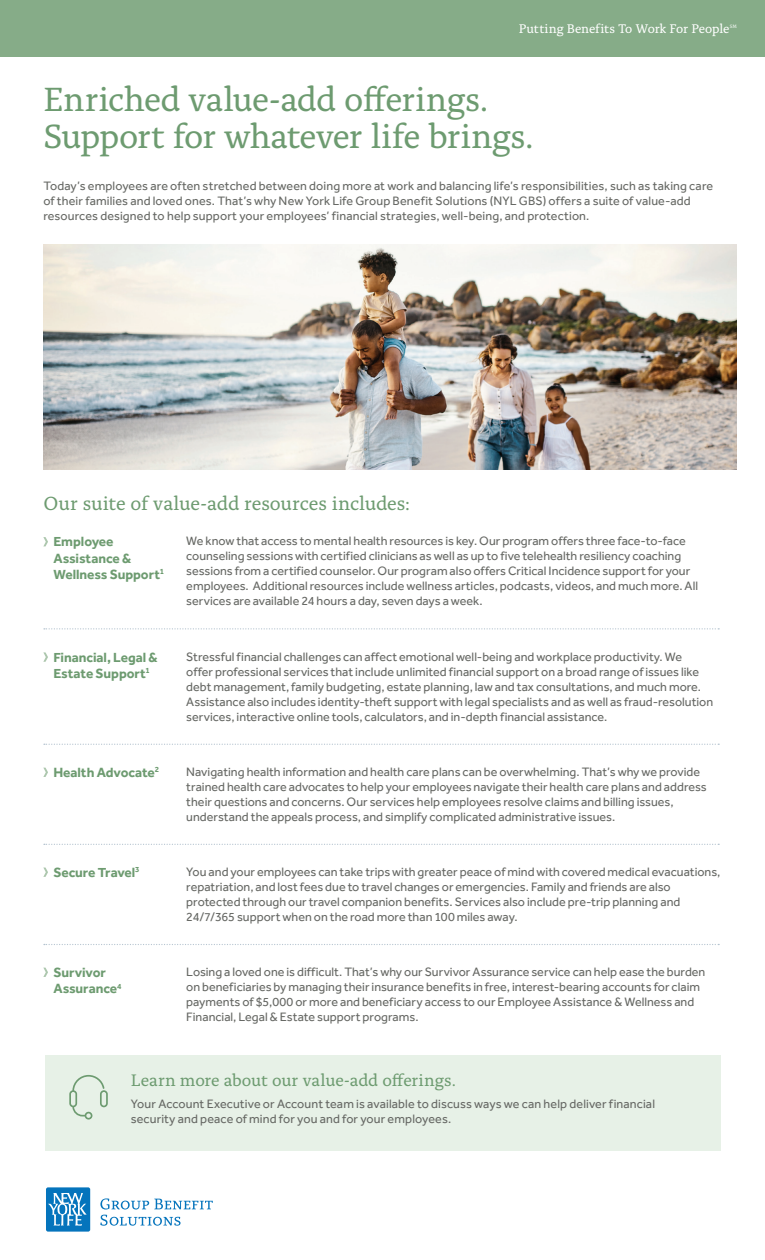
<style>
.page{position:relative;width:765px;height:1260px;background:#fff}
.page>*{position:absolute;margin:0;border:0;box-sizing:border-box;transform-origin:0 0}
.t1{font:35.25px/37.9px "Alda Pro";letter-spacing:-.02em;color:#6d9b70}
.fs_topic_alda_bold_r{font:20px "Alda Pro";letter-spacing:-.01em;color:#6d9b70}
._32_32White_headline{font:17.5px "Alda Pro";letter-spacing:-.01em;color:#6d9b70}
.fs_topic_alda_bold_r-2{font:700 13.75px/16.2px "Effra Pro";letter-spacing:-.005em;color:#6d9b70}
.fs_topic_alda_bold_r-3{font:13.12px "Alda Pro";letter-spacing:-.01em;color:#fff}
.fs_topic_alda_bold_r-4{font:12.5px/15px "Effra Pro";color:#666864}
.fs_topic_alda_bold_r-5{font:5px "Alda Pro";color:#fff;scale:.96 1}
</style>
<div class="page">
<img style="left:43px;top:245px;width:694px;height:225px">
<svg style="left:44px;top:628px;width:675px;height:1px"></svg>
<svg style="left:44px;top:844px;width:675px;height:1px"></svg>
<svg style="left:43px;top:537px;width:5px;height:9px"></svg>
<svg style="left:43px;top:768px;width:5px;height:9px"></svg>
<svg style="left:43px;top:652px;width:5px;height:10px"></svg>
<svg style="left:43px;top:868px;width:5px;height:9px"></svg>
<svg style="left:43px;top:968px;width:5px;height:9px"></svg>
<svg style="left:44px;top:744px;width:675px;height:1px"></svg>
<svg style="left:44px;top:944px;width:675px;height:1px"></svg>
<svg style="left:100px;top:1198px;width:113px;height:28px"></svg>
<div style="left:46px;top:1187px;width:44px;height:45px;background:#0574bc;border-radius:2px"></div>
<svg style="left:48px;top:1193px;width:39px;height:33px"></svg>
<div style="left:0;top:0;width:765px;height:56px;background:#86ac88"></div>
<div style="left:45px;top:1055px;width:676px;height:96px;background:#e7f1e7"></div>
<svg style="left:69px;top:1075px;width:39px;height:45px"></svg>
<p class="fs_topic_alda_bold_r-3" style="left:519px;top:19px;width:212px">Putting Benefits To Work For People</p>
<p class="fs_topic_alda_bold_r-5" style="left:730px;top:22px;width:9px">SM</p>
<p class="t1" style="left:43px;top:77px;width:492px">Enriched value-add offerings.<br>Support for whatever life brings.</p>
<p class="fs_topic_alda_bold_r-4" style="left:43px;top:178px;width:671px">Today’s employees are often stretched between doing more at work and balancing life’s responsibilities, such as taking care of their families and loved ones. That’s why New York Life Group Benefit Solutions (NYL GBS) offers a suite of value-add resources designed to help support your employees’ financial strategies, well-being, and protection.</p>
<p class="fs_topic_alda_bold_r" style="left:43px;top:489px;width:368px">Our suite of value-add resources includes:</p>
<p class="fs_topic_alda_bold_r-2" style="left:53px;top:533px;width:112px">Employee<br>Assistance &amp;<br>Wellness Support<sup>1</sup></p>
<p class="fs_topic_alda_bold_r-4" style="left:186px;top:534px;width:513px">We know that access to mental health resources is key. Our program offers three face-to-face counseling sessions with certified clinicians as well as up to five telehealth resiliency coaching sessions from a certified counselor. Our program also offers Critical Incidence support for your employees. Additional resources include wellness articles, podcasts, videos, and much more. All services are available 24 hours a day, seven days a week.</p>
<p class="fs_topic_alda_bold_r-2" style="left:53px;top:649px;width:106px">Financial, Legal &amp;<br>Estate Support<sup>1</sup></p>
<p class="fs_topic_alda_bold_r-4" style="left:186px;top:649px;width:528px">Stressful financial challenges can affect emotional well-being and workplace productivity. We<br>offer professional services that include unlimited financial support on a broad range of issues like debt management, family budgeting, estate planning, law and tax consultations, and much more.<br>Assistance also includes identity-theft support with legal specialists and as well as fraud-resolution services, interactive online tools, calculators, and in-depth financial assistance.</p>
<p class="fs_topic_alda_bold_r-2" style="left:53px;top:764px;width:107px">Health Advocate<sup>2</sup></p>
<p class="fs_topic_alda_bold_r-4" style="left:186px;top:764px;width:522px">Navigating health information and health care plans can be overwhelming. That’s why we provide trained health care advocates to help your employees navigate their health care plans and address their questions and concerns. Our services help employees resolve claims and billing issues, understand the appeals process, and simplify complicated administrative issues.</p>
<p class="fs_topic_alda_bold_r-2" style="left:53px;top:864px;width:88px">Secure Travel<sup>3</sup></p>
<p class="fs_topic_alda_bold_r-4" style="left:186px;top:864px;width:536px">You and your employees can take trips with greater peace of mind with covered medical evacuations, repatriation, and lost fees due to travel changes or emergencies. Family and friends are also protected through our travel companion benefits. Services also include pre-trip planning and 24/7/365 support when on the road more than 100 miles away.</p>
<p class="fs_topic_alda_bold_r-2" style="left:53px;top:964px;width:70px">Survivor<br>Assurance<sup>4</sup></p>
<p class="fs_topic_alda_bold_r-4" style="left:186px;top:964px;width:521px">Losing a loved one is difficult. That’s why our Survivor Assurance service can help ease the burden on beneficiaries by managing their insurance benefits in free, interest-bearing accounts for claim payments of $5,000 or more and beneficiary access to our Employee Assistance &amp; Wellness and Financial, Legal &amp; Estate support programs.</p>
<p class="_32_32White_headline" style="left:131px;top:1067px;width:327px">Learn more about our value-add offerings.</p>
<p class="fs_topic_alda_bold_r-4" style="left:131px;top:1096px;width:526px">Your Account Executive or Account team is available to discuss ways we can help deliver financial security and peace of mind for you and for your employees.</p>
</div>
